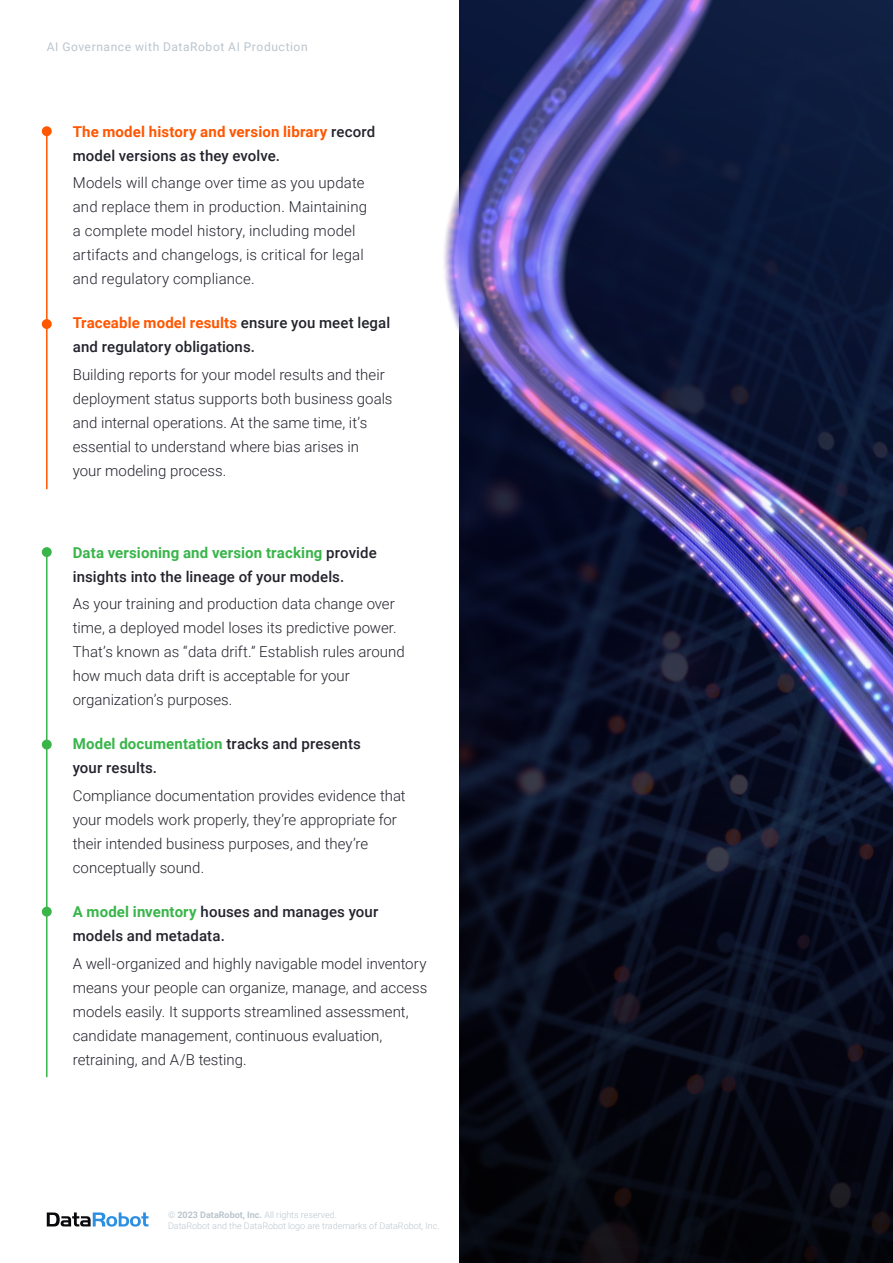
<style>
.page{position:relative;width:893px;height:1263px;background:#fff}
.page>*{position:absolute;margin:0;border:0;box-sizing:border-box;transform-origin:0 0}
.Copy{font:300 15px/24px "Roboto";color:#23232d}
.Copy-2{font:500 15px/24px "Roboto";letter-spacing:.01em;color:#23232d}
.Copy-3{font:700 15px/24px "Roboto";letter-spacing:.01em;color:#ff5600}
.t1{font:12px "Roboto";letter-spacing:.05em;color:#bac5ce}
.t2{font:300 9px/10.5px "Roboto";color:#bac5ce}
.s1{font-weight:500;color:#23232d}
.s2{font-weight:700;color:#ff5600}
.s3{font-weight:700;color:#39b54a}
.s4{font-weight:700}
</style>
<div class="page">
<img style="left:459px;top:810px;width:434px;height:453px">
<hr style="left:46px;top:129px;width:2px;height:360px;background:#ff5600">
<hr style="left:46px;top:552px;width:2px;height:525px;background:#39b54a">
<div style="left:42px;top:547px;width:10px;height:10px;background:#39b54a;border-radius:50%"></div>
<div style="left:42px;top:740px;width:10px;height:9px;background:#39b54a;border-radius:50%"></div>
<div style="left:42px;top:907px;width:10px;height:10px;background:#39b54a;border-radius:50%"></div>
<div style="left:42px;top:126px;width:10px;height:10px;background:#ff5600;border-radius:50%"></div>
<div style="left:42px;top:319px;width:10px;height:10px;background:#ff5600;border-radius:50%"></div>
<img style="left:444px;top:0;width:449px;height:810px">
<svg style="left:47px;top:1212px;width:101px;height:14px"></svg>
<p class="t1" style="left:47px;top:38px;width:262px">AI Governance with DataRobot AI Production</p>
<p class="Copy-3" style="left:73px;top:119px;width:304px">The model history and version library <span class="s1">record model versions as they evolve.</span></p>
<p class="Copy" style="left:73px;top:170px;width:296px">Models will change over time as you update and replace them in production. Maintaining a complete model history, including model artifacts and changelogs, is critical for legal and regulatory compliance.</p>
<p class="Copy-2" style="left:73px;top:310px;width:319px"><span class="s2">Traceable model results</span> ensure you meet legal and regulatory obligations.</p>
<p class="Copy" style="left:73px;top:362px;width:321px">Building reports for your model results and their deployment status supports both business goals and internal operations. At the same time, it’s essential to understand where bias arises in<br>your modeling process.</p>
<p class="Copy-2" style="left:73px;top:540px;width:305px"><span class="s3">Data versioning and version tracking</span> provide insights into the lineage of your models.</p>
<p class="Copy" style="left:73px;top:591px;width:333px">As your training and production data change over time, a deployed model loses its predictive power.<br>That’s known as “data drift.” Establish rules around how much data drift is acceptable for your organization’s purposes.</p>
<p class="Copy-2" style="left:73px;top:731px;width:290px"><span class="s3">Model documentation</span> tracks and presents your results.</p>
<p class="Copy" style="left:73px;top:783px;width:334px">Compliance documentation provides evidence that your models work properly, they’re appropriate for their intended business purposes, and they’re conceptually sound.</p>
<p class="Copy-2" style="left:73px;top:899px;width:307px"><span class="s3">A model inventory</span> houses and manages your models and metadata.</p>
<p class="Copy" style="left:73px;top:951px;width:356px">A well-organized and highly navigable model inventory means your people can organize, manage, and access models easily. It supports streamlined assessment, candidate management, continuous evaluation, retraining, and A/B testing.</p>
<p class="t2" style="left:168px;top:1209px;width:273px">© <span class="s4">2023 DataRobot, Inc.</span> All rights reserved.<br>DataRobot and the DataRobot logo are trademarks of DataRobot, Inc.</p>
</div>
